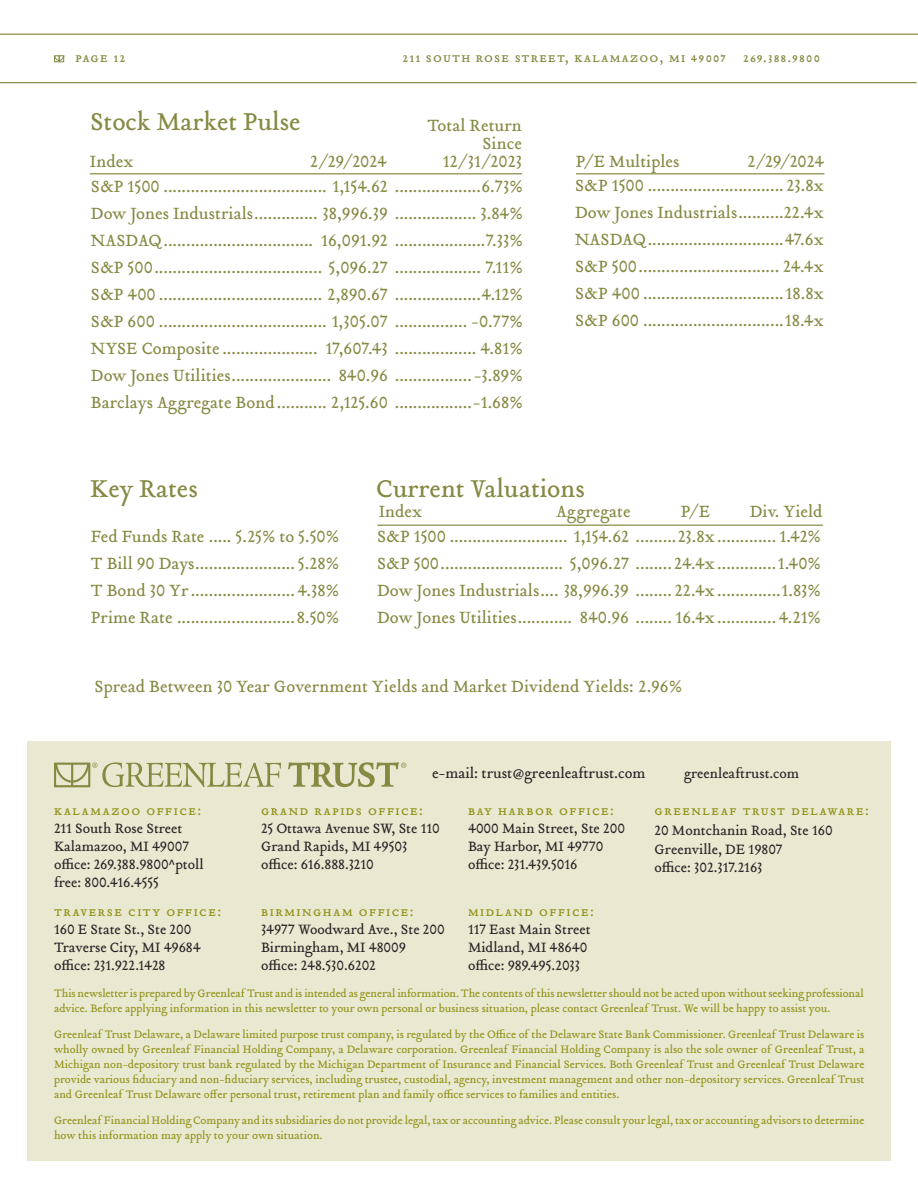
<style>
.page{position:relative;width:918px;height:1188px;background:#fff}
.page>*{position:absolute;margin:0;border:0;box-sizing:border-box;transform-origin:0 0}
.t1{font:27px "Tribute Roman";letter-spacing:-.005em;color:#868942}
.t2{font:18px/27px "Tribute Roman";color:#868942;text-align:justify}
.t3{font:15.75px "Tribute Roman";letter-spacing:-.005em;color:#272425}
.t4{font:15px/18px "Tribute Roman";letter-spacing:-.005em;color:#272425}
.t5{font:15px "Tribute Roman Small Caps";letter-spacing:.095em;color:#92911a}
.t6{font:15px "Tribute Roman Small Caps";letter-spacing:.075em;color:#868942}
.t7{font:12px/15px "Tribute Roman";letter-spacing:-.005em;color:#92911a}
</style>
<div class="page">
<div style="left:27px;top:741px;width:864px;height:420px;background:#e9e9d1"></div>
<svg style="left:288px;top:762px;width:118px;height:25px"></svg>
<svg style="left:54px;top:762px;width:227px;height:25px"></svg>
<svg style="left:54px;top:55px;width:12px;height:7px"></svg>
<hr style="left:0;top:34px;width:918px;height:1px;background:#868942">
<hr style="left:0;top:82px;width:916px;height:1px;background:#868942">
<hr style="left:90px;top:173px;width:432px;height:1px;background:#868942">
<hr style="left:576px;top:173px;width:248px;height:1px;background:#868942">
<hr style="left:377px;top:525px;width:446px;height:1px;background:#868942">
<p class="t6" style="left:75px;top:47px;width:51px">page 12</p>
<p class="t6" style="left:403px;top:47px;width:419px">211 south rose street, kalamazoo, mi 49007 269.388.9800</p>
<h1 class="t1" style="left:90px;top:103px;width:212px">Stock Market Pulse</h1>
<p class="t2" style="left:427px;top:116px;width:96px;line-height:18px;text-align:right">Total Return<br>Since</p>
<p class="t2" style="left:90px;top:148px;width:45px">Index</p>
<p class="t2" style="left:310px;top:148px;width:78px">2/29/2024</p>
<p class="t2" style="left:443px;top:148px;width:81px">12/31/2023</p>
<p class="t2" style="left:576px;top:148px;width:105px">P/E Multiples</p>
<p class="t2" style="left:748px;top:148px;width:78px">2/29/2024</p>
<p class="t2" style="left:91px;top:172px;width:434px">S&amp;P 1500 .................................... 1,154.62 ...................6.73% Dow Jones Industrials.............. 38,996.39 .................. 3.84% NASDAQ................................. 16,091.92 ....................7.33% S&amp;P 500..................................... 5,096.27 ................... 7.11% S&amp;P 400 .................................... 2,890.67 ...................4.12% S&amp;P 600 ..................................... 1,305.07 ................ -0.77% NYSE Composite ..................... 17,607.43 .................. 4.81% Dow Jones Utilities...................... 840.96 .................-3.89% Barclays Aggregate Bond........... 2,125.60 .................-1.68%</p>
<p class="t2" style="left:575px;top:172px;width:250px">S&amp;P 1500 .............................. 23.8x Dow Jones Industrials..........22.4x NASDAQ..............................47.6x S&amp;P 500............................... 24.4x S&amp;P 400 ...............................18.8x S&amp;P 600 ...............................18.4x</p>
<h1 class="t1" style="left:90px;top:470px;width:109px">Key Rates</h1>
<h1 class="t1" style="left:376px;top:470px;width:210px">Current Valuations</h1>
<p class="t2" style="left:379px;top:498px;width:45px">Index</p>
<p class="t2" style="left:556px;top:498px;width:76px">Aggregate</p>
<p class="t2" style="left:681px;top:498px;width:31px">P/E</p>
<p class="t2" style="left:750px;top:498px;width:74px">Div. Yield</p>
<p class="t2" style="left:91px;top:523px;width:250px">Fed Funds Rate ..... 5.25% to 5.50% T Bill 90 Days...................... 5.28% T Bond 30 Yr....................... 4.38% Prime Rate ..........................8.50%</p>
<p class="t2" style="left:377px;top:523px;width:446px">S&amp;P 1500 .......................... 1,154.62 .........23.8x ............. 1.42% S&amp;P 500........................... 5,096.27 ........ 24.4x .............1.40% Dow Jones Industrials.... 38,996.39 ........ 22.4x ..............1.83% Dow Jones Utilities............ 840.96 ........ 16.4x .............4.21%</p>
<p class="t2" style="left:95px;top:673px;width:589px">Spread Between 30 Year Government Yields and Market Dividend Yields: 2.96%</p>
<p class="t5" style="left:54px;top:800px;width:149px">kalamazoo office:</p>
<p class="t4" style="left:54px;top:819px;width:151px">211 South Rose Street<br>Kalamazoo, MI 49007 office: 269.388.9800^ptoll free: 800.416.4555</p>
<p class="t5" style="left:54px;top:901px;width:169px">traverse city office:</p>
<p class="t4" style="left:54px;top:920px;width:148px">160 E State St., Ste 200<br>Traverse City, MI 49684 office: 231.922.1428</p>
<p class="t3" style="left:432px;top:763px;width:215px">e-mail: trust@greenleaftrust.com</p>
<p class="t4" style="left:684px;top:765px;width:117px">greenleaftrust.com</p>
<p class="t5" style="left:261px;top:800px;width:164px">grand rapids office:</p>
<p class="t4" style="left:261px;top:819px;width:180px">25 Ottawa Avenue SW, Ste 110<br>Grand Rapids, MI 49503 office: 616.888.3210</p>
<p class="t5" style="left:261px;top:901px;width:154px">birmingham office:</p>
<p class="t4" style="left:261px;top:920px;width:185px">34977 Woodward Ave., Ste 200<br>Birmingham, MI 48009 office: 248.530.6202</p>
<p class="t5" style="left:468px;top:800px;width:148px">bay harbor office:</p>
<p class="t4" style="left:468px;top:819px;width:159px">4000 Main Street, Ste 200<br>Bay Harbor, MI 49770 office: 231.439.5016</p>
<p class="t5" style="left:468px;top:901px;width:128px">midland office:</p>
<p class="t4" style="left:468px;top:920px;width:124px">117 East Main Street<br>Midland, MI 48640 office: 989.495.2033</p>
<p class="t5" style="left:655px;top:800px;width:216px">greenleaf trust delaware:</p>
<p class="t4" style="left:655px;top:820px;width:180px;line-height:19.5px">20 Montchanin Road, Ste 160<br>Greenville, DE 19807</p>
<p class="t4" style="left:655px;top:858px;width:109px">office: 302.317.2163</p>
<p class="t7" style="left:54px;top:986px;width:811px">This newsletter is prepared by Greenleaf Trust and is intended as general information. The contents of this newsletter should not be acted upon without seeking professional advice. Before applying information in this newsletter to your own personal or business situation, please contact Greenleaf Trust. We will be happy to assist you.</p>
<p class="t7" style="left:54px;top:1027px;width:812px;text-align:justify">Greenleaf Trust Delaware, a Delaware limited purpose trust company, is regulated by the Office of the Delaware State Bank Commissioner. Greenleaf Trust Delaware is wholly owned by Greenleaf Financial Holding Company, a Delaware corporation. Greenleaf Financial Holding Company is also the sole owner of Greenleaf Trust, a Michigan non-depository trust bank regulated by the Michigan Department of Insurance and Financial Services. Both Greenleaf Trust and Greenleaf Trust Delaware provide various fiduciary and non-fiduciary services, including trustee, custodial, agency, investment management and other non-depository services. Greenleaf Trust and Greenleaf Trust Delaware offer personal trust, retirement plan and family office services to families and entities.</p>
<p class="t7" style="left:54px;top:1112px;width:812px">Greenleaf Financial Holding Company and its subsidiaries do not provide legal, tax or accounting advice. Please consult your legal, tax or accounting advisors to determine how this information may apply to your own situation.</p>
</div>
